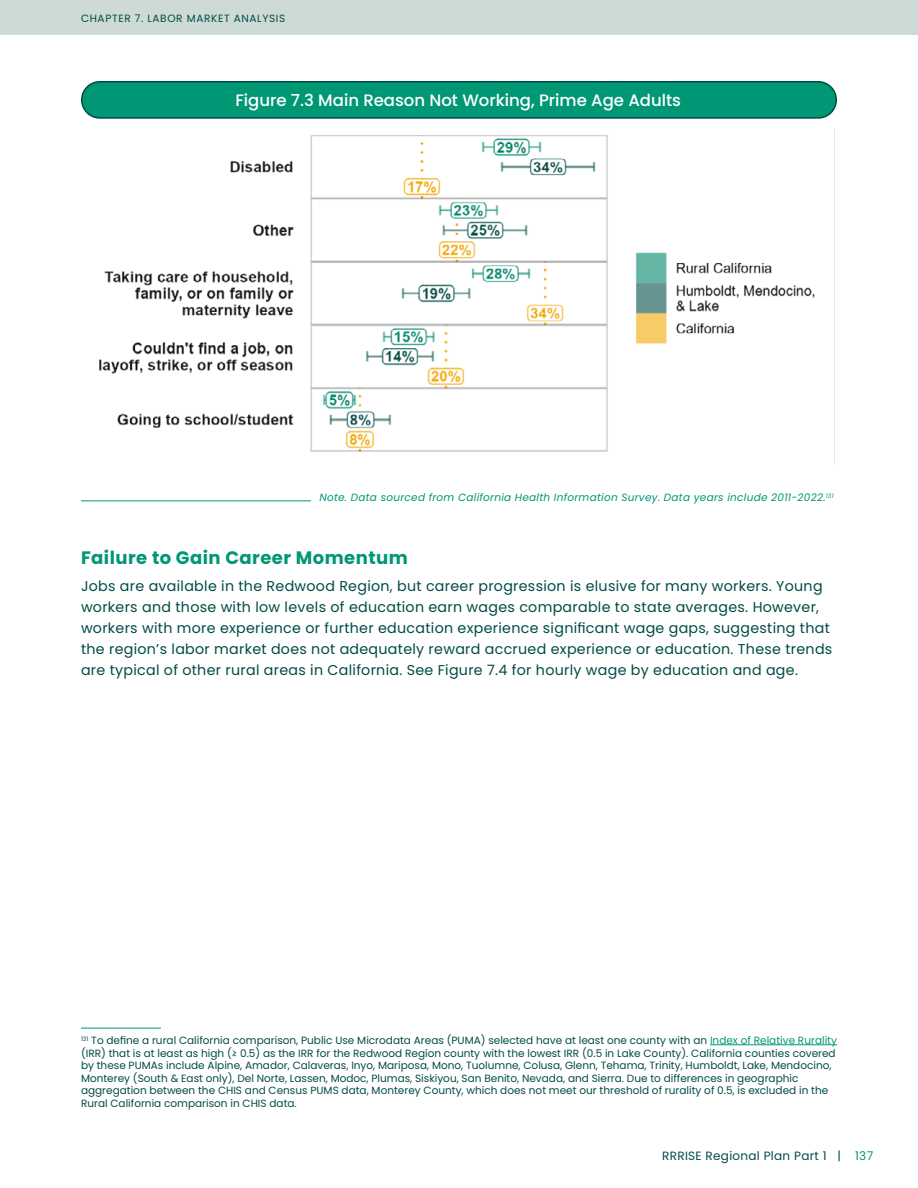
<style>
.page{position:relative;width:918px;height:1188px;background:#fff}
.page>*{position:absolute;margin:0;border:0;box-sizing:border-box;transform-origin:0 0}
.t1{font:700 18px "Poppins";letter-spacing:.025em;color:#009775}
.t2{font:500 16.5px "Poppins";color:#fff}
.t3{font:14.25px/21px "Poppins";letter-spacing:.02em;color:#004c45}
.t4{font:12px "Poppins";letter-spacing:.025em;color:#004c45}
.t5{font:10.5px/12.6px "Poppins";color:#004c45}
.t6{font:italic 10.5px "Poppins";letter-spacing:.025em;color:#009775}
.t7{font:10.5px "Poppins";letter-spacing:.06em;color:#004c45}
.s1{color:#009775}
.s2{font-style:inherit}
</style>
<div class="page">
<div style="left:0;top:0;width:918px;height:35px;background:#cddad5"></div>
<hr style="left:710px;top:1045px;width:127px;height:1px;background:#009775">
<hr style="left:81px;top:1028px;width:80px;height:1px;background:#009775">
<div style="left:82px;top:82px;width:754px;height:36px;background:#009775;border-radius:18px"></div>
<div style="left:81px;top:81px;width:756px;height:38px;border:2px solid #004c45;border-radius:18px"></div>
<hr style="left:81px;top:500px;width:230px;height:1px;background:#009775">
<img style="left:99px;top:128px;width:736px;height:336px">
<p class="t7" style="left:81px;top:12px;width:206px">CHAPTER 7. LABOR MARKET ANALYSIS</p>
<h2 class="t2" style="left:235px;top:90px;width:447px">Figure 7.3 Main Reason Not Working, Prime Age Adults</h2>
<p class="t6" style="left:319px;top:491px;width:516px">Note. Data sourced from California Health Information Survey. Data years include 2011-2022.<sup>131</sup></p>
<h1 class="t1" style="left:81px;top:547px;width:328px">Failure to Gain Career Momentum</h1>
<p class="t3" style="left:81px;top:576px;width:753px">Jobs are available in the Redwood Region, but career progression is elusive for many workers. Young workers and those with low levels of education earn wages comparable to state averages. However, workers with more experience or further education experience significant wage gaps, suggesting that the region’s labor market does not adequately reward accrued experience or education. These trends are typical of other rural areas in California. See Figure 7.4 for hourly wage by education and age.</p>
<p class="t5" style="left:81px;top:1034px;width:758px"><sup>131</sup> To define a rural California comparison, Public Use Microdata Areas (PUMA) selected have at least one county with an <span class="s1">Index of Relative Rurality </span>(IRR) that is at least as high (≥ 0.5) as the IRR for the Redwood Region county with the lowest IRR (0.5 in Lake County). California counties covered by these PUMAs include Alpine, Amador, Calaveras, Inyo, Mariposa, Mono, Tuolumne, Colusa, Glenn, Tehama, Trinity, Humboldt, Lake, Mendocino, Monterey (South &amp; East only), Del Norte, Lassen, Modoc, Plumas, Siskiyou, San Benito, Nevada, and Sierra. Due to differences in geographic aggregation between the CHIS and Census PUMS data, Monterey County, which does not meet our threshold of rurality of 0.5, is excluded in the Rural California comparison in CHIS data.</p>
<p class="t4" style="left:662px;top:1149px;width:212px">RRRISE Regional Plan Part 1 <span class="s2">|</span> <span class="s1">137</span></p>
</div>
